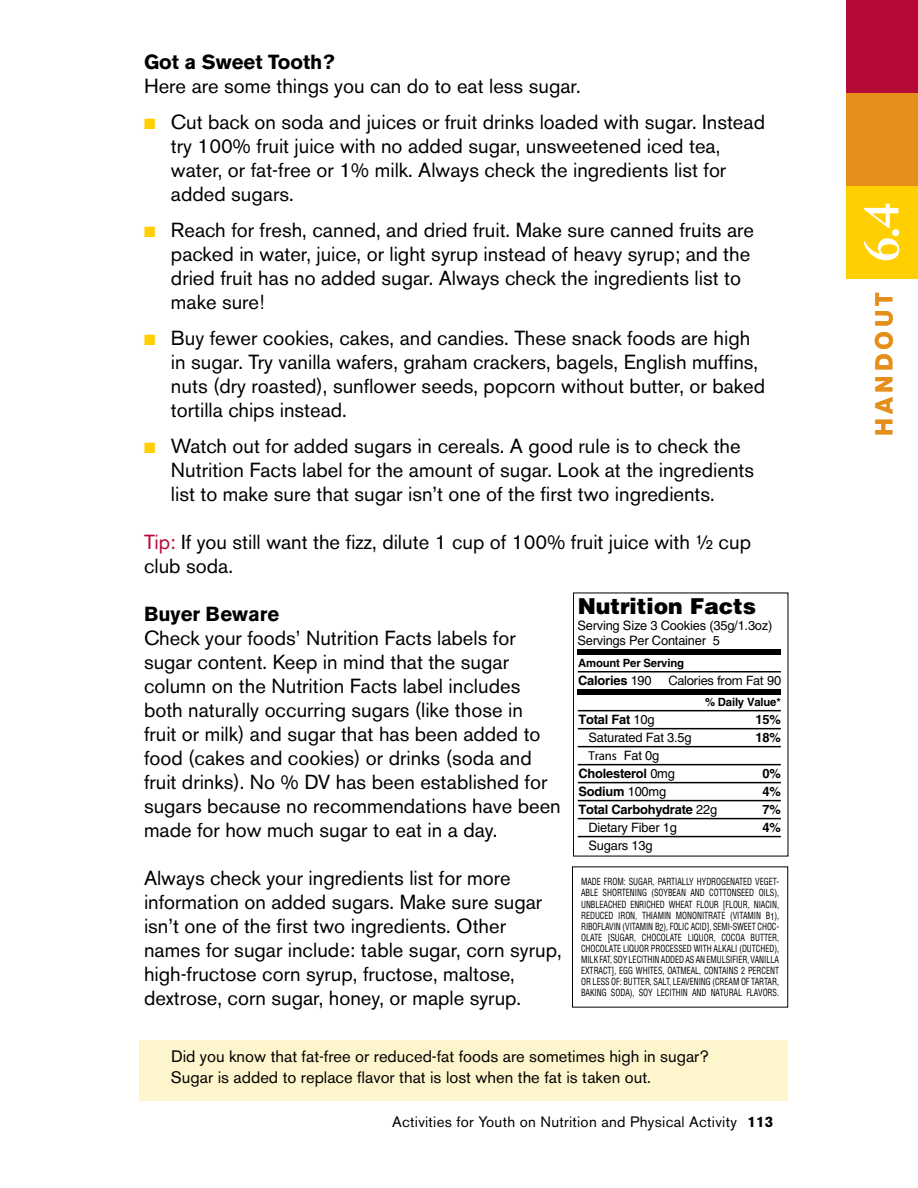
<style>
.page{position:relative;width:918px;height:1188px;background:#fff}
.page>*{position:absolute;margin:0;border:0;box-sizing:border-box;transform-origin:0 0}
.t1{font:600 51px "Adobe Caslon Pro";color:#fff}
.t2{font:700 24px "Akzidenz Grotesk BE";letter-spacing:.16em;color:#e58e1a}
.t3{font:900 21.9px "Helvetica";letter-spacing:-.005em;color:#000}
.t4{font:20.25px/24px "Akzidenz Grotesk BE";color:#000}
.t5{font:700 20.25px "Akzidenz Grotesk BE";color:#000}
.t6{font:16.5px/21px "Akzidenz Grotesk BE";color:#000}
.t7{font:15px "Akzidenz Grotesk BE";letter-spacing:.02em;color:#000}
.t8{font:15px "Zapf Dingbats ITC";color:#ffcf01}
.t9{font:12.9px/18px "Helvetica";letter-spacing:-.015em;color:#000}
.t10{font:700 12.9px/18px "Helvetica";letter-spacing:-.015em;color:#000}
.t11{font:12.9px "Helvetica Neue";letter-spacing:-.015em;color:#000}
.t12{font:12.9px "Myriad Pro";letter-spacing:-.015em;color:#000}
.t13{font:700 11.4px "Helvetica";letter-spacing:-.015em;color:#000}
.t14{font:condensed 9.6px/11.1px "Helvetica";letter-spacing:-.005em;color:#000;text-align:justify;scale:.85 1}
.s1{color:#b50938}
.s2{font-family:"Helvetica"}
.s3{font-weight:400}
.s4{font-weight:700}
</style>
<div class="page">
<div style="left:140px;top:1041px;width:648px;height:60px;background:#fff5cc"></div>
<hr style="left:578px;top:671px;width:203px;height:1px;background:#000">
<div style="left:578px;top:650px;width:203px;height:5px;background:#000"></div>
<div style="left:578px;top:689px;width:203px;height:5px;background:#000"></div>
<hr style="left:578px;top:728px;width:203px;height:1px;background:#000">
<hr style="left:578px;top:710px;width:203px;height:1px;background:#000">
<hr style="left:578px;top:746px;width:203px;height:1px;background:#000">
<hr style="left:578px;top:764px;width:203px;height:1px;background:#000">
<hr style="left:578px;top:782px;width:203px;height:1px;background:#000">
<hr style="left:578px;top:800px;width:203px;height:1px;background:#000">
<hr style="left:578px;top:818px;width:203px;height:1px;background:#000">
<hr style="left:578px;top:836px;width:203px;height:1px;background:#000">
<div style="left:572px;top:867px;width:216px;height:141px;border:1px solid #000"></div>
<div style="left:846px;top:93px;width:72px;height:93px;background:#e58e1a"></div>
<div style="left:846px;top:186px;width:72px;height:93px;background:#ffcf01"></div>
<div style="left:846px;top:0;width:72px;height:93px;background:#b50938"></div>
<p class="t5" style="left:144px;top:50px;width:192px">Got a Sweet Tooth?</p>
<p class="t4" style="left:171px;top:68px;width:596px;line-height:36px;text-indent:-27px">Here are some things you can do to eat less sugar.<br>Cut back on soda and juices or fruit drinks loaded with sugar. Instead</p>
<p class="t4" style="left:171px;top:134px;width:557px">try 100% fruit juice with no added sugar, unsweetened iced tea, water, or fat-free or 1% milk. Always check the ingredients list for added sugars.</p>
<p class="t4" style="left:171px;top:218px;width:585px">Reach for fresh, canned, and dried fruit. Make sure canned fruits are packed in water, juice, or light syrup instead of heavy syrup; and the dried fruit has no added sugar. Always check the ingredients list to make sure!</p>
<p class="t4" style="left:171px;top:326px;width:596px">Buy fewer cookies, cakes, and candies. These snack foods are high in sugar. Try vanilla wafers, graham crackers, bagels, English muffins, nuts (dry roasted), sunflower seeds, popcorn without butter, or baked tortilla chips instead.</p>
<p class="t4" style="left:171px;top:434px;width:585px">Watch out for added sugars in cereals. A good rule is to check the<br>Nutrition Facts label for the amount of sugar. Look at the ingredients list to make sure that sugar isn’t one of the first two ingredients.</p>
<p class="t4" style="left:144px;top:530px;width:609px"><span class="s1">Tip:</span> If you still want the fizz, dilute 1 cup of 100% fruit juice with ½ cup club soda.</p>
<p class="t5" style="left:144px;top:602px;width:137px">Buyer Beware</p>
<p class="t4" style="left:144px;top:626px;width:418px">Check your foods’ Nutrition Facts labels for sugar content. Keep in mind that the sugar column on the Nutrition Facts label includes both naturally occurring sugars (like those in<br>fruit or milk) and sugar that has been added to food (cakes and cookies) or drinks (soda and fruit drinks). No % DV has been established for sugars because no recommendations have been made for how much sugar to eat in a day.</p>
<p class="t4" style="left:144px;top:866px;width:419px">Always check your ingredients list for more information on added sugars. Make sure sugar isn’t one of the first two ingredients. Other names for sugar include: table sugar, corn syrup, high-fructose corn syrup, fructose, maltose, dextrose, corn sugar, honey, or maple syrup.</p>
<p class="t8" style="left:144px;top:117px;width:13px">■</p>
<p class="t8" style="left:144px;top:225px;width:13px">■</p>
<p class="t8" style="left:144px;top:333px;width:13px">■</p>
<p class="t8" style="left:144px;top:441px;width:13px">■</p>
<p class="t3" style="left:578px;top:592px;width:180px">Nutrition Facts</p>
<p class="t9" style="left:577px;top:618px;width:197px;line-height:15px">Serving Size 3 Cookies (35g/1.3oz)<br>Servings Per Container 5</p>
<p class="t13" style="left:578px;top:656px;width:107px">Amount Per Serving</p>
<p class="t11" style="left:668px;top:673px;width:114px">Calories from Fat <span class="s2">90</span></p>
<p class="t10" style="left:578px;top:672px;width:75px">Calories <span class="s3">190</span></p>
<p class="t13" style="left:705px;top:695px;width:77px">% Daily Value*</p>
<p class="t9" style="left:589px;top:710px;width:105px;text-indent:-10px"><span class="s4">Total Fat</span> 10g<br>Saturated Fat 3.5g</p>
<p class="t12" style="left:589px;top:747px;width:72px">Trans <span class="s2">Fat 0g</span></p>
<p class="t10" style="left:578px;top:764px;width:98px">Cholesterol <span class="s3">0mg</span></p>
<p class="t10" style="left:578px;top:782px;width:89px">Sodium <span class="s3">100mg</span></p>
<p class="t10" style="left:578px;top:800px;width:140px">Total Carbohydrate <span class="s3">22g</span></p>
<p class="t9" style="left:589px;top:818px;width:90px">Dietary Fiber 1g</p>
<p class="t9" style="left:589px;top:836px;width:65px">Sugars 13g</p>
<p class="t10" style="left:756px;top:711px;width:27px">15%<br>18%</p>
<p class="t10" style="left:762px;top:765px;width:20px;text-align:justify">0% 4% 7% 4%</p>
<p class="t14" style="left:581px;top:876px;width:234px">MADE FROM: SUGAR, PARTIALLY HYDROGENATED VEGET-ABLE SHORTENING (SOYBEAN AND COTTONSEED OILS), UNBLEACHED ENRICHED WHEAT FLOUR [FLOUR, NIACIN, REDUCED IRON, THIAMIN MONONITRATE (VITAMIN B1), RIBOFLAVIN (VITAMIN B2), FOLIC ACID], SEMI-SWEET CHOC-OLATE [SUGAR, CHOCOLATE LIQUOR, COCOA BUTTER, CHOCOLATE LIQUOR PROCESSED WITH ALKALI (DUTCHED), MILK FAT, SOY LECITHIN ADDED AS AN EMULSIFIER, VANILLA EXTRACT], EGG WHITES, OATMEAL, CONTAINS 2 PERCENT OR LESS OF: BUTTER, SALT, LEAVENING (CREAM OF TARTAR, BAKING SODA), SOY LECITHIN AND NATURAL FLAVORS.</p>
<p class="t6" style="left:171px;top:1046px;width:539px">Did you know that fat-free or reduced-fat foods are sometimes high in sugar?<br>Sugar is added to replace flavor that is lost when the fat is taken out.</p>
<p class="t7" style="left:392px;top:1113px;width:383px">Activities for Youth on Nutrition and Physical Activity <span class="s4">113</span></p>
<h1 class="t1" style="left:851px;top:262px;width:61px;rotate:-90deg">6.4</h1>
<p class="t2" style="left:870px;top:436px;width:140px;rotate:-90deg">Handout</p>
<h1 class="t1" style="left:851px;top:250px;width:38px;rotate:-90deg">6.</h1>
</div>
